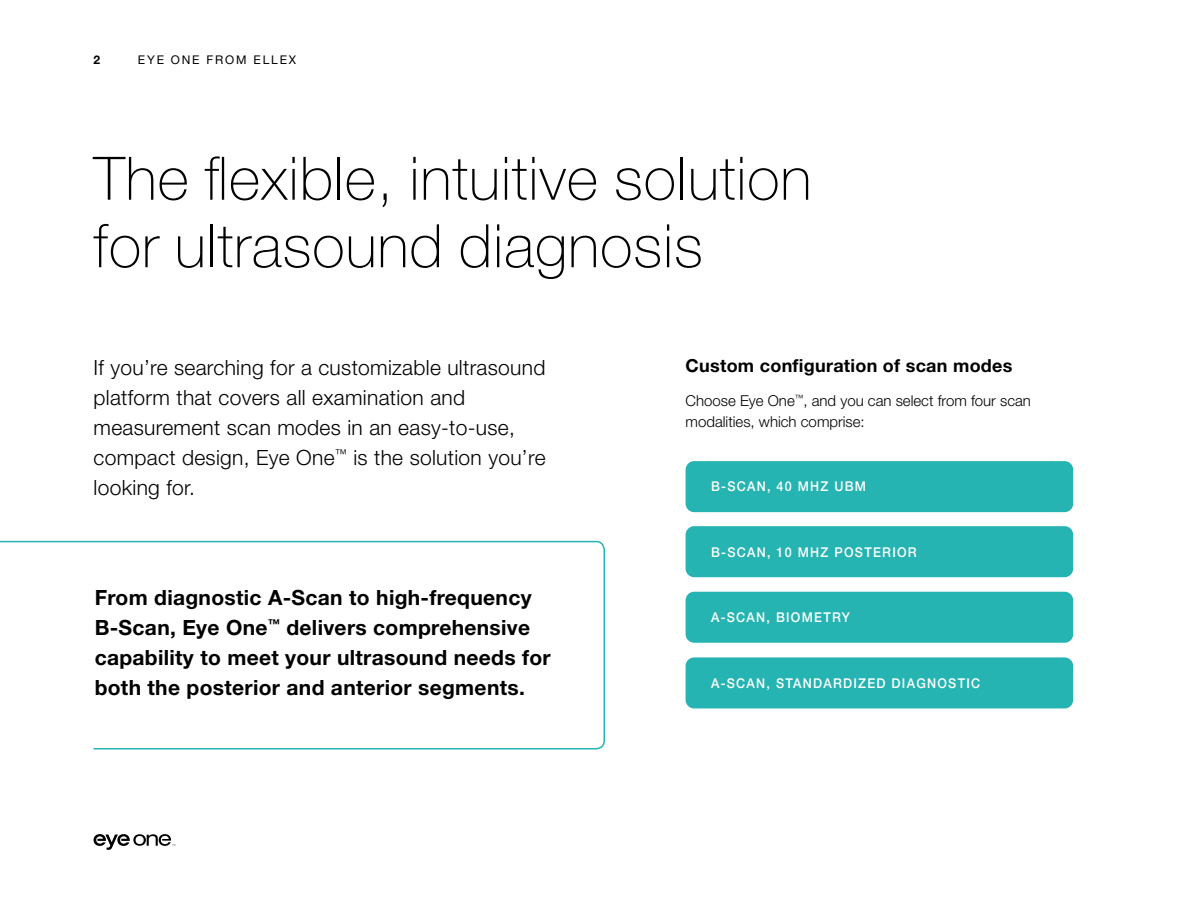
<style>
.page{position:relative;width:1188px;height:901px;background:#fff}
.page>*{position:absolute;margin:0;border:0;box-sizing:border-box;transform-origin:0 0}
.t1{font:100 60px/67.5px "Helvetica Neue LT Std";letter-spacing:.015em;color:#000}
.t2{font:300 21px/30px "Helvetica Neue LT Std";letter-spacing:.015em;color:#000}
.t3{font:700 21px/30px "Helvetica Neue LT Std";letter-spacing:.015em;color:#000}
.t4{font:700 18px "Helvetica Neue LT Std";letter-spacing:.015em;color:#000}
.t5{font:300 15px/21px "Helvetica Neue LT Std";color:#000}
.t6{font:500 13.5px "Helvetica Neue LT Std";letter-spacing:.1em;color:#fff;scale:.93 1}
.t7{font:12px "Helvetica Neue LT Std";letter-spacing:.15em;color:#000}
.t8{font:700 12px "Helvetica Neue LT Std";color:#000}
</style>
<div class="page">
<div style="left:686px;top:461px;width:387px;height:51px;background:#25b4b1;border-radius:9px"></div>
<div style="left:686px;top:526px;width:387px;height:51px;background:#25b4b1;border-radius:9px"></div>
<div style="left:686px;top:592px;width:387px;height:51px;background:#25b4b1;border-radius:9px"></div>
<div style="left:686px;top:657px;width:387px;height:51px;background:#25b4b1;border-radius:9px"></div>
<svg style="left:0;top:540px;width:605px;height:210px"></svg>
<svg style="left:94px;top:834px;width:81px;height:16px"></svg>
<p class="t8" style="left:94px;top:52px;width:8px">2</p>
<p class="t7" style="left:138px;top:52px;width:160px">EYE ONE FROM ELLEX</p>
<h1 class="t1" style="left:94px;top:145px;width:720px">The flexible, intuitive solution for ultrasound diagnosis</h1>
<p class="t2" style="left:94px;top:352px;width:454px">If you’re searching for a customizable ultrasound platform that covers all examination and measurement scan modes in an easy-to-use, compact design, Eye One<sup>™</sup> is the solution you’re looking for.</p>
<p class="t3" style="left:95px;top:582px;width:458px">From diagnostic A-Scan to high-frequency B-Scan, Eye One<sup>™</sup> delivers comprehensive capability to meet your ultrasound needs for both the posterior and anterior segments.</p>
<p class="t4" style="left:686px;top:355px;width:328px">Custom configuration of scan modes</p>
<p class="t5" style="left:686px;top:390px;width:347px">Choose Eye One<sup>™</sup>, and you can select from four scan modalities, which comprise:</p>
<p class="t6" style="left:711px;top:479px;width:168px">B-SCAN, 40 MHZ UBM</p>
<p class="t6" style="left:711px;top:544px;width:223px">B-SCAN, 10 MHZ POSTERIOR</p>
<p class="t6" style="left:711px;top:609px;width:151px">A-SCAN, BIOMETRY</p>
<p class="t6" style="left:711px;top:675px;width:291px">A-SCAN, STANDARDIZED DIAGNOSTIC</p>
</div>
